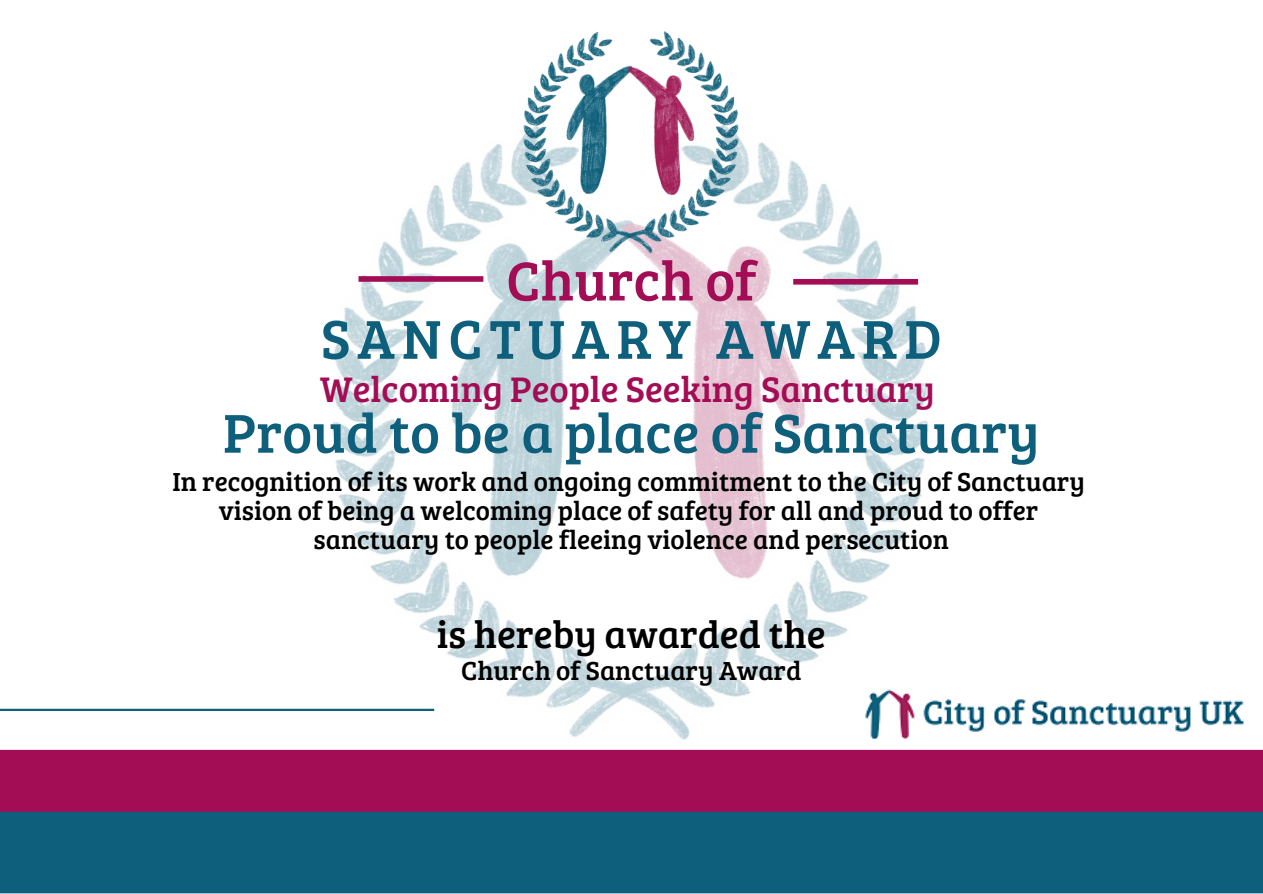
<style>
.page{position:relative;width:1263px;height:894px;background:#fff}
.page>*{position:absolute;margin:0;border:0;box-sizing:border-box;transform-origin:0 0}
.t1{font:56.4px "Bree Serif";color:#0e5f7b}
.t2{font:56.4px "Bree Serif";letter-spacing:.125em;color:#0e5f7b}
.t3{font:56.4px "Bree Serif";color:#a30d56}
.t4{font:39px "Bree Serif";color:#000}
.t5{font:36.75px "Bree Serif";color:#a30d56}
.t6{font:27px "Bree Serif";color:#000}
</style>
<div class="page">
<div style="left:0;top:780px;width:1263px;height:113px;background:#0e5f7b"></div>
<img style="left:265px;top:143px;width:664px;height:597px">
<div style="left:0;top:749px;width:1263px;height:62px;background:#a30d56"></div>
<hr style="left:0;top:708px;width:434px;height:2px;background:#0e5f7b">
<img style="left:857px;top:683px;width:387px;height:57px">
<img style="left:499px;top:31px;width:264px;height:233px">
<div style="left:793px;top:279px;width:125px;height:5px;background:#a30d56"></div>
<div style="left:358px;top:276px;width:125px;height:6px;background:#a30d56"></div>
<p class="t3" style="left:506px;top:240px;width:251px">Church of</p>
<p class="t2" style="left:321px;top:298px;width:622px">SANCTUARY AWARD</p>
<p class="t5" style="left:320px;top:362px;width:616px">Welcoming People Seeking Sanctuary</p>
<p class="t1" style="left:223px;top:392px;width:818px">Proud to be a place of Sanctuary</p>
<p class="t6" style="left:172px;top:461px;width:914px">In recognition of its work and ongoing commitment to the City of Sanctuary</p>
<p class="t6" style="left:219px;top:490px;width:821px">vision of being a welcoming place of safety for all and proud to offer</p>
<p class="t6" style="left:314px;top:520px;width:637px">sanctuary to people fleeing violence and persecution</p>
<p class="t4" style="left:437px;top:606px;width:390px">is hereby awarded the</p>
<p class="t6" style="left:461px;top:650px;width:342px">Church of Sanctuary Award</p>
</div>
